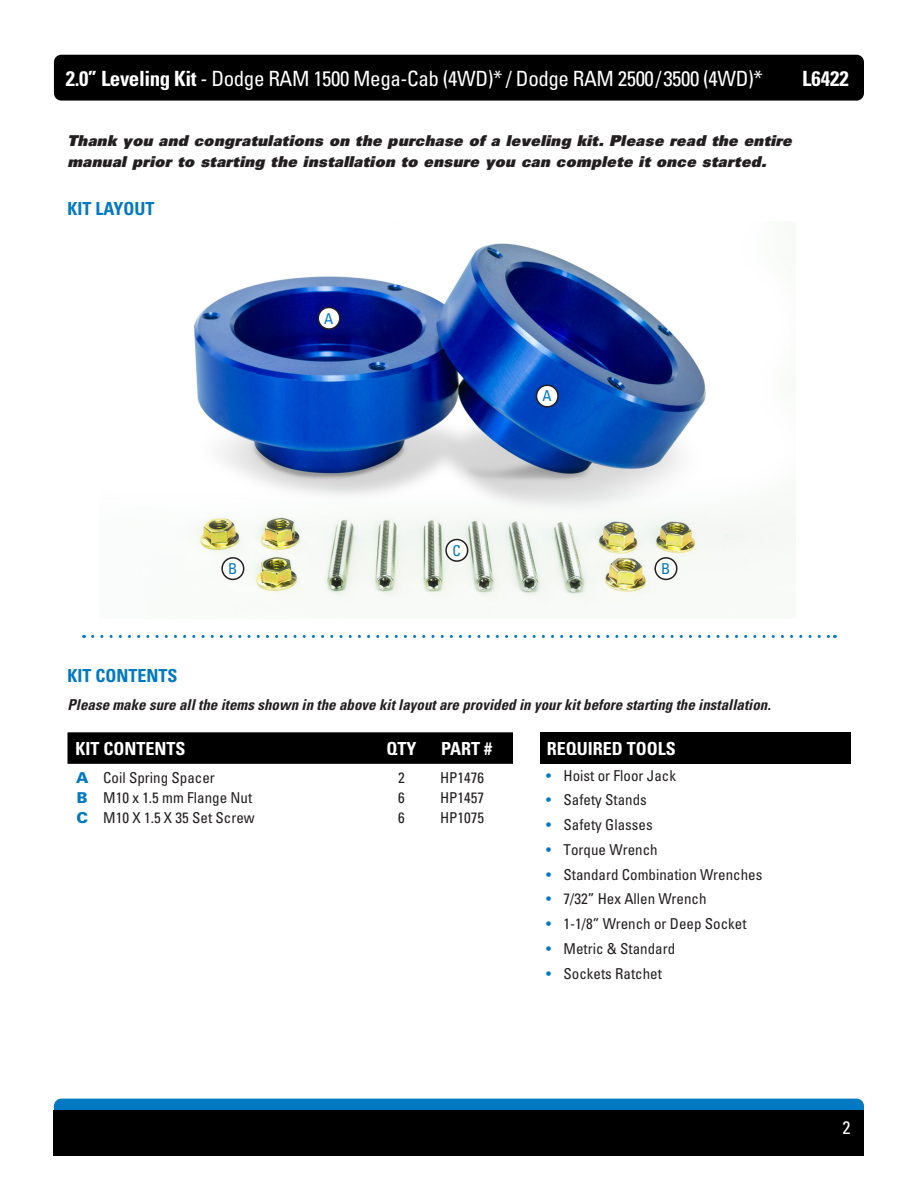
<style>
.page{position:relative;width:918px;height:1188px;background:#fff}
.page>*{position:absolute;margin:0;border:0;box-sizing:border-box;transform-origin:0 0}
.t1{font:condensed 21px "Univers LT Std";letter-spacing:-.02em;color:#fff}
.t2{font:700 condensed 21px "Univers LT Std";color:#fff}
.t3{font:700 condensed 18px "Univers LT Std";color:#fff}
.Step_Header{font:700 condensed 18px "Univers LT Std";color:#0079c2}
.t4{font:condensed 18px "Univers LT Std";color:#fff}
.Required_Tools_List{font:condensed 15px "Univers LT Std";color:#231f20}
.Extra_Bold_Header{font:15px/21px "Univers LT Std X Black Obl";letter-spacing:.025em;color:#231f20}
.Note{font:italic 700 condensed 15px "Univers LT Std";color:#231f20}
.Parts_List{font:condensed 15px "Univers LT Std";color:#231f20}
.Tools_List_Bullets{font:condensed 15px "Univers LT Std";color:#0079c2}
.Parts_List_Bullet{font:condensed 15px "Univers LT Std";color:#0079c2}
.t5{font:900 15px "Univers LT Std";color:#0079c2}
.s1{font-weight:700}
</style>
<div class="page">
<div style="left:54px;top:55px;width:810px;height:46px;background:#000;border-radius:7px"></div>
<div style="left:54px;top:1099px;width:810px;height:45px;background:#0079c2;border-radius:7px"></div>
<div style="left:54px;top:1110px;width:810px;height:46px;background:#000"></div>
<div style="left:68px;top:732px;width:445px;height:32px;background:#000"></div>
<div style="left:540px;top:732px;width:310px;height:32px;background:#000"></div>
<svg style="left:93px;top:635px;width:742px;height:3px"></svg>
<img style="left:194px;top:243px;width:601px;height:369px">
<div style="left:318px;top:307px;width:22px;height:22px;background:#fff;border-radius:50%"></div>
<div style="left:318px;top:307px;width:23px;height:23px;border:2px solid #231f20;border-radius:50%"></div>
<div style="left:536px;top:385px;width:22px;height:22px;background:#fff;border-radius:50%"></div>
<div style="left:536px;top:385px;width:23px;height:23px;border:2px solid #231f20;border-radius:50%"></div>
<div style="left:446px;top:540px;width:22px;height:21px;background:#fff;border-radius:50%"></div>
<div style="left:445px;top:539px;width:23px;height:23px;border:2px solid #231f20;border-radius:50%"></div>
<div style="left:222px;top:558px;width:22px;height:21px;background:#fff;border-radius:50%"></div>
<div style="left:221px;top:557px;width:23px;height:23px;border:2px solid #231f20;border-radius:50%"></div>
<div style="left:655px;top:558px;width:22px;height:21px;background:#fff;border-radius:50%"></div>
<div style="left:654px;top:557px;width:24px;height:23px;border:2px solid #231f20;border-radius:50%"></div>
<h1 class="t1" style="left:66px;top:65px;width:699px"><span class="s1">2.0” Leveling Kit</span> - Dodge RAM 1500 Mega-Cab (4WD)* / Dodge RAM 2500/3500 (4WD)*</h1>
<h1 class="t2" style="left:802px;top:65px;width:48px">L6422</h1>
<p class="Extra_Bold_Header" style="left:68px;top:130px;width:726px">Thank you and congratulations on the purchase of a leveling kit. Please read the entire manual prior to starting the installation to ensure you can complete it once started.</p>
<p class="Step_Header" style="left:68px;top:197px;width:89px">KIT LAYOUT</p>
<p class="Parts_List_Bullet" style="left:324px;top:309px;width:11px">A</p>
<p class="Parts_List_Bullet" style="left:453px;top:541px;width:10px">C</p>
<p class="Parts_List_Bullet" style="left:542px;top:387px;width:11px">A</p>
<p class="Parts_List_Bullet" style="left:228px;top:559px;width:11px">B</p>
<p class="Parts_List_Bullet" style="left:661px;top:559px;width:11px">B</p>
<p class="Step_Header" style="left:68px;top:665px;width:112px">KIT CONTENTS</p>
<p class="Note" style="left:68px;top:695px;width:705px">Please make sure all the items shown in the above kit layout are provided in your kit before starting the installation.</p>
<p class="t3" style="left:75px;top:737px;width:112px">KIT CONTENTS</p>
<p class="t3" style="left:386px;top:737px;width:32px">QTY</p>
<p class="t3" style="left:441px;top:737px;width:53px">PART #</p>
<p class="t5" style="left:76px;top:768px;width:14px">A</p>
<p class="Parts_List" style="left:103px;top:768px;width:113px">Coil Spring Spacer</p>
<p class="Parts_List" style="left:398px;top:768px;width:8px">2</p>
<p class="Parts_List" style="left:440px;top:768px;width:46px">HP1476</p>
<p class="t5" style="left:77px;top:788px;width:12px">B</p>
<p class="Parts_List" style="left:103px;top:788px;width:151px">M10 x 1.5 mm Flange Nut</p>
<p class="Parts_List" style="left:398px;top:788px;width:8px">6</p>
<p class="Parts_List" style="left:440px;top:788px;width:46px">HP1457</p>
<p class="t5" style="left:77px;top:809px;width:13px">C</p>
<p class="Parts_List" style="left:103px;top:808px;width:153px">M10 X 1.5 X 35 Set Screw</p>
<p class="Parts_List" style="left:398px;top:808px;width:8px">6</p>
<p class="Parts_List" style="left:440px;top:808px;width:46px">HP1075</p>
<p class="t3" style="left:547px;top:737px;width:131px">REQUIRED TOOLS</p>
<p class="Tools_List_Bullets" style="left:546px;top:766px;width:6px">•</p>
<p class="Tools_List_Bullets" style="left:546px;top:791px;width:6px">•</p>
<p class="Tools_List_Bullets" style="left:546px;top:815px;width:6px">•</p>
<p class="Tools_List_Bullets" style="left:546px;top:840px;width:6px">•</p>
<p class="Tools_List_Bullets" style="left:546px;top:865px;width:6px">•</p>
<p class="Tools_List_Bullets" style="left:546px;top:890px;width:6px">•</p>
<p class="Tools_List_Bullets" style="left:546px;top:914px;width:6px">•</p>
<p class="Tools_List_Bullets" style="left:546px;top:939px;width:6px">•</p>
<p class="Tools_List_Bullets" style="left:546px;top:964px;width:6px">•</p>
<p class="Required_Tools_List" style="left:564px;top:766px;width:114px">Hoist or Floor Jack</p>
<p class="Required_Tools_List" style="left:564px;top:791px;width:85px">Safety Stands</p>
<p class="Required_Tools_List" style="left:564px;top:815px;width:91px">Safety Glasses</p>
<p class="Required_Tools_List" style="left:564px;top:840px;width:96px">Torque Wrench</p>
<p class="Required_Tools_List" style="left:564px;top:865px;width:200px">Standard Combination Wrenches</p>
<p class="Required_Tools_List" style="left:564px;top:890px;width:145px">7/32” Hex Allen Wrench</p>
<p class="Required_Tools_List" style="left:564px;top:914px;width:185px">1-1/8” Wrench or Deep Socket</p>
<p class="Required_Tools_List" style="left:564px;top:939px;width:113px">Metric &amp; Standard</p>
<p class="Required_Tools_List" style="left:564px;top:964px;width:100px">Sockets Ratchet</p>
<p class="t4" style="left:843px;top:1116px;width:9px">2</p>
</div>
